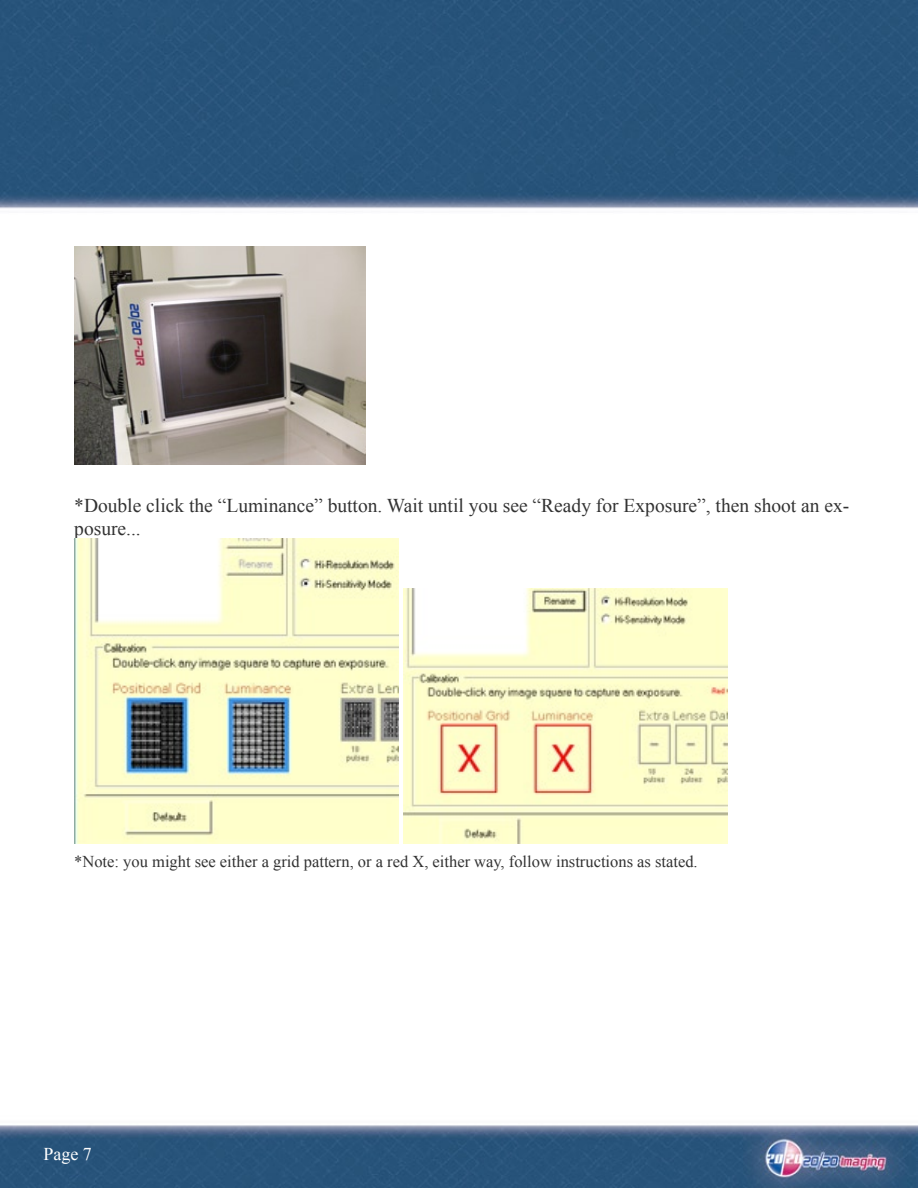
<style>
.page{position:relative;width:918px;height:1188px;background:#fff}
.page>*{position:absolute;margin:0;border:0;box-sizing:border-box;transform-origin:0 0}
.t1{font:19.5px/23.4px "Times New Roman";color:#323232}
.t2{font:18px "Times New Roman";color:#fff}
.t3{font:16.5px "Times New Roman";color:#323232}
</style>
<div class="page">
<img style="left:0;top:0;width:918px;height:1188px">
<img style="left:74px;top:246px;width:292px;height:219px">
<img style="left:74px;top:539px;width:324px;height:304px">
<img style="left:403px;top:588px;width:324px;height:255px">
<p class="t1" style="left:74px;top:493px;width:777px">*Double click the “Luminance” button. Wait until you see “Ready for Exposure”, then shoot an ex&shy;posure...</p>
<p class="t3" style="left:74px;top:850px;width:625px">*Note: you might see either a grid pattern, or a red X, either way, follow instructions as stated.</p>
<p class="t2" style="left:43px;top:1142px;width:50px">Page 7</p>
</div>
